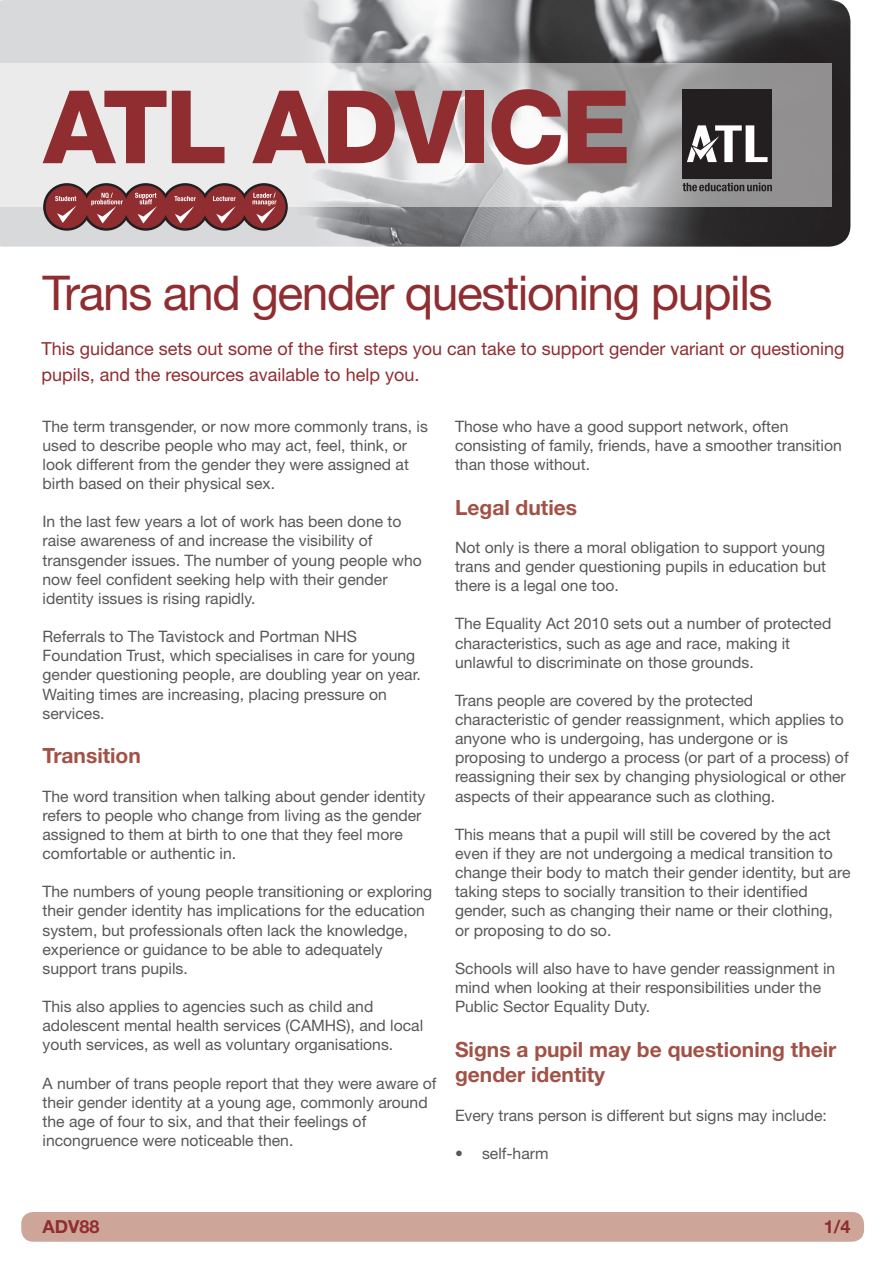
<style>
.page{position:relative;width:893px;height:1263px;background:#fff}
.page>*{position:absolute;margin:0;border:0;box-sizing:border-box;transform-origin:0 0}
.t1{font:800 101.55px "Helvetica Neue LT Std";letter-spacing:-.03em;color:#902d31}
.A_head{font:48px "Helvetica Neue LT Std";letter-spacing:-.03em;color:#902d31}
.B_subhead{font:700 21px/25.5px "Helvetica Neue LT Std";color:#a15247}
.intro{font:18px/25.5px "Helvetica Neue LT Std";color:#902d31}
.t2{font:700 18px "Helvetica Neue LT Std";color:#902d31}
.Body_text{font:15.75px/19.2px "Helvetica Neue LT Std";color:#57585a}
.B_subhead-2{font:15.75px/19.2px "Helvetica Neue LT Std";color:#57585a}
</style>
<div class="page">
<div style="left:21px;top:1212px;width:843px;height:30px;background:#cea699;border-radius:12px"></div>
<img style="left:0;top:0;width:850px;height:247px">
<svg style="left:0;top:64px;width:831px;height:143px;background:#cdcdce"></svg>
<div style="left:683px;top:90px;width:89px;height:89px;background:#231f20"></div>
<svg style="left:687px;top:125px;width:80px;height:37px"></svg>
<svg style="left:683px;top:183px;width:89px;height:8px"></svg>
<svg style="left:43px;top:183px;width:245px;height:48px;background:#965659"></svg>
<h1 class="t1" style="left:44px;top:67px;width:589px">ATL ADVICE</h1>
<p class="A_head" style="left:43px;top:265px;width:731px">Trans and gender questioning pupils</p>
<p class="intro" style="left:42px;top:336px;width:804px">This guidance sets out some of the first steps you can take to support gender variant or questioning pupils, and the resources available to help you.</p>
<p class="Body_text" style="left:43px;top:416px;width:387px">The term transgender, or now more commonly trans, is used to describe people who may act, feel, think, or look different from the gender they were assigned at birth based on their physical sex.</p>
<p class="Body_text" style="left:43px;top:512px;width:381px">In the last few years a lot of work has been done to raise awareness of and increase the visibility of transgender issues. The number of young people who now feel confident seeking help with their gender identity issues is rising rapidly.</p>
<p class="Body_text" style="left:43px;top:627px;width:380px">Referrals to The Tavistock and Portman NHS Foundation Trust, which specialises in care for young gender questioning people, are doubling year on year.<br>Waiting times are increasing, placing pressure on services.</p>
<p class="B_subhead" style="left:43px;top:743px;width:100px">Transition</p>
<p class="B_subhead-2" style="left:43px;top:786px;width:384px">The word transition when talking about gender identity refers to people who change from living as the gender assigned to them at birth to one that they feel more comfortable or authentic in.</p>
<p class="Body_text" style="left:43px;top:882px;width:391px">The numbers of young people transitioning or exploring their gender identity has implications for the education system, but professionals often lack the knowledge, experience or guidance to be able to adequately support trans pupils.</p>
<p class="Body_text" style="left:43px;top:997px;width:382px">This also applies to agencies such as child and adolescent mental health services (CAMHS), and local youth services, as well as voluntary organisations.</p>
<p class="Body_text" style="left:43px;top:1073px;width:396px">A number of trans people report that they were aware of their gender identity at a young age, commonly around the age of four to six, and that their feelings of incongruence were noticeable then.</p>
<p class="Body_text" style="left:455px;top:416px;width:388px">Those who have a good support network, often consisting of family, friends, have a smoother transition than those without.</p>
<p class="B_subhead" style="left:455px;top:494px;width:124px">Legal duties</p>
<p class="B_subhead-2" style="left:455px;top:537px;width:373px;text-align:justify">Not only is there a moral obligation to support young trans and gender questioning pupils in education but there is a legal one too.</p>
<p class="Body_text" style="left:455px;top:614px;width:378px">The Equality Act 2010 sets out a number of protected characteristics, such as age and race, making it unlawful to discriminate on those grounds.</p>
<p class="Body_text" style="left:455px;top:690px;width:395px">Trans people are covered by the protected characteristic of gender reassignment, which applies to anyone who is undergoing, has undergone or is proposing to undergo a process (or part of a process) of reassigning their sex by changing physiological or other aspects of their appearance such as clothing.</p>
<p class="Body_text" style="left:455px;top:824px;width:397px">This means that a pupil will still be covered by the act even if they are not undergoing a medical transition to change their body to match their gender identity, but are taking steps to socially transition to their identified gender, such as changing their name or their clothing, or proposing to do so.</p>
<p class="Body_text" style="left:455px;top:958px;width:382px">Schools will also have to have gender reassignment in mind when looking at their responsibilities under the<br>Public Sector Equality Duty.</p>
<p class="B_subhead" style="left:455px;top:1036px;width:383px">Signs a pupil may be questioning their gender identity</p>
<p class="B_subhead-2" style="left:455px;top:1105px;width:373px">Every trans person is different but signs may include:</p>
<p class="Body_text" style="left:455px;top:1143px;width:95px">• self-harm</p>
<p class="t2" style="left:43px;top:1216px;width:59px">ADV88</p>
<p class="t2" style="left:824px;top:1216px;width:28px">1/4</p>
</div>
